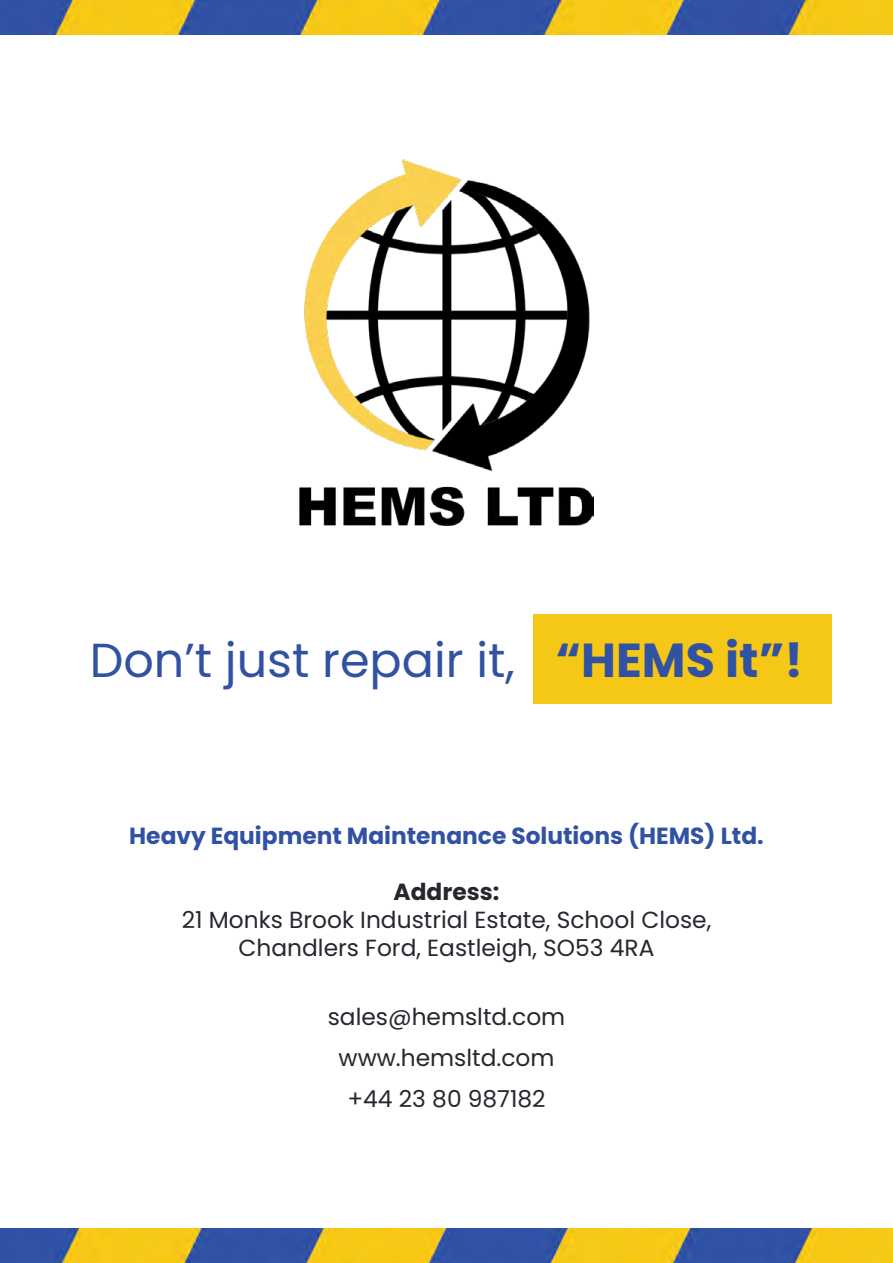
<style>
.page{position:relative;width:893px;height:1263px;background:#fff}
.page>*{position:absolute;margin:0;border:0;box-sizing:border-box;transform-origin:0 0}
.t1{font:47.7px "Poppins";color:#3151a3}
.t2{font:23.4px/40.8px "Poppins";color:#26262e;text-align:center}
.t3{font:700 23.4px "Poppins";color:#3151a3}
.t4{font:700 23.4px "Poppins";color:#26262e}
.s1{font-weight:700}
</style>
<div class="page">
<div style="left:533px;top:614px;width:299px;height:89px;background:#f5c717"></div>
<img style="left:300px;top:159px;width:293px;height:367px">
<img style="left:0;top:0;width:893px;height:35px">
<img style="left:0;top:1228px;width:893px;height:35px">
<h1 class="t1" style="left:90px;top:632px;width:715px">Don’t just repair it, <span class="s1">“HEMS it”!</span></h1>
<p class="t3" style="left:129px;top:822px;width:636px">Heavy Equipment Maintenance Solutions (HEMS) Ltd.</p>
<p class="t4" style="left:394px;top:878px;width:107px">Address:</p>
<p class="t2" style="left:182px;top:906px;width:531px;line-height:28px">21 Monks Brook Industrial Estate, School Close,<br>Chandlers Ford, Eastleigh, SO53 4RA</p>
<p class="t2" style="left:328px;top:996px;width:239px">sales@hemsltd.com www.hemsltd.com +44 23 80 987182</p>
</div>
